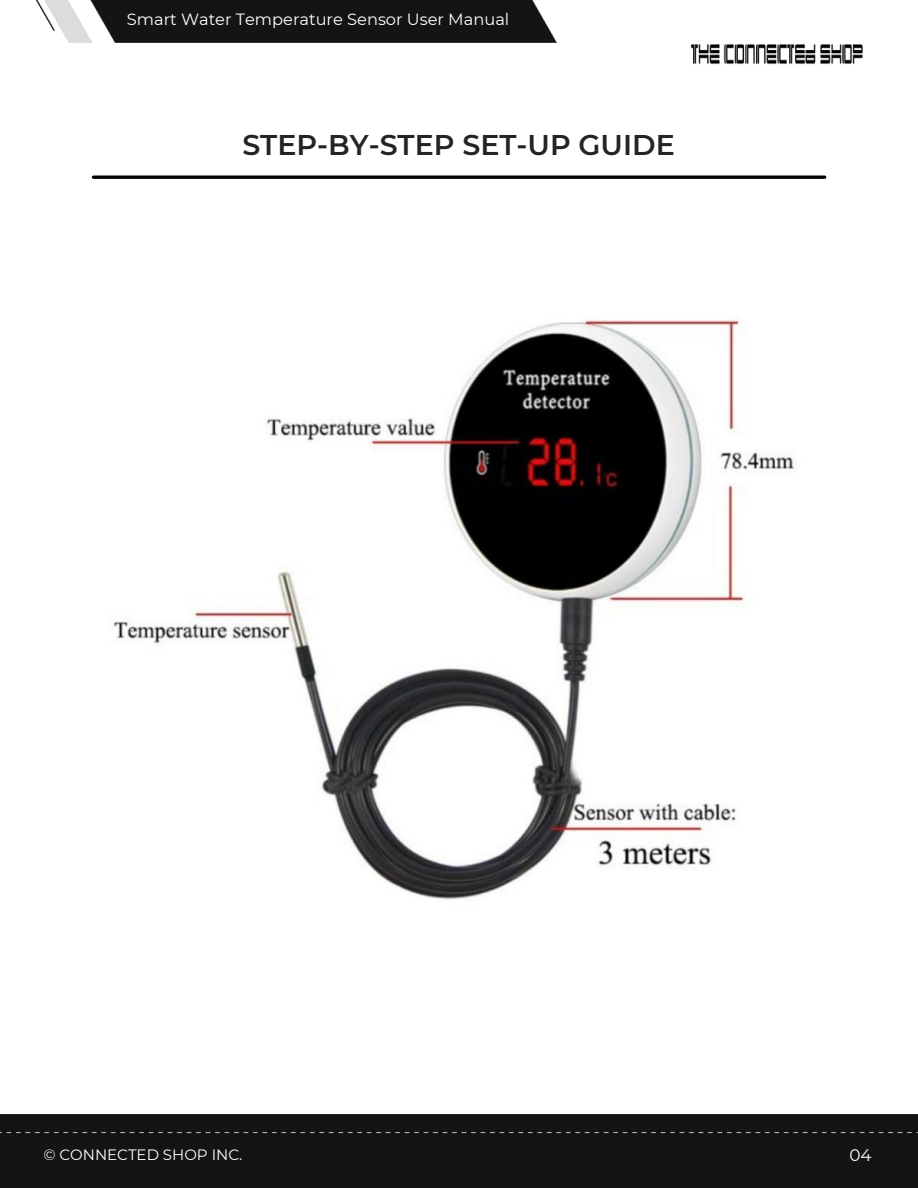
<style>
.page{position:relative;width:918px;height:1188px;background:#fff}
.page>*{position:absolute;margin:0;border:0;box-sizing:border-box;transform-origin:0 0}
.t1{font:600 28.5px "Montserrat";color:#222428}
.t2{font:16.8px "Montserrat";color:#fff}
.t3{font:16.2px "Montserrat";color:#fff}
.t4{font:15px "Montserrat";color:#fff}
</style>
<div class="page">
<img style="left:690px;top:44px;width:173px;height:20px">
<div style="left:0;top:1114px;width:918px;height:74px;background:#141414"></div>
<hr style="left:94px;top:176px;width:731px;height:3px;background:#000">
<img style="left:36px;top:0;width:520px;height:42px">
<img style="left:112px;top:319px;width:682px;height:581px">
<p class="t3" style="left:127px;top:10px;width:384px">Smart Water Temperature Sensor User Manual</p>
<h1 class="t1" style="left:242px;top:127px;width:434px">STEP-BY-STEP SET-UP GUIDE</h1>
<p class="t4" style="left:43px;top:1146px;width:200px">© CONNECTED SHOP INC.</p>
<p class="t2" style="left:849px;top:1145px;width:24px">04</p>
</div>
